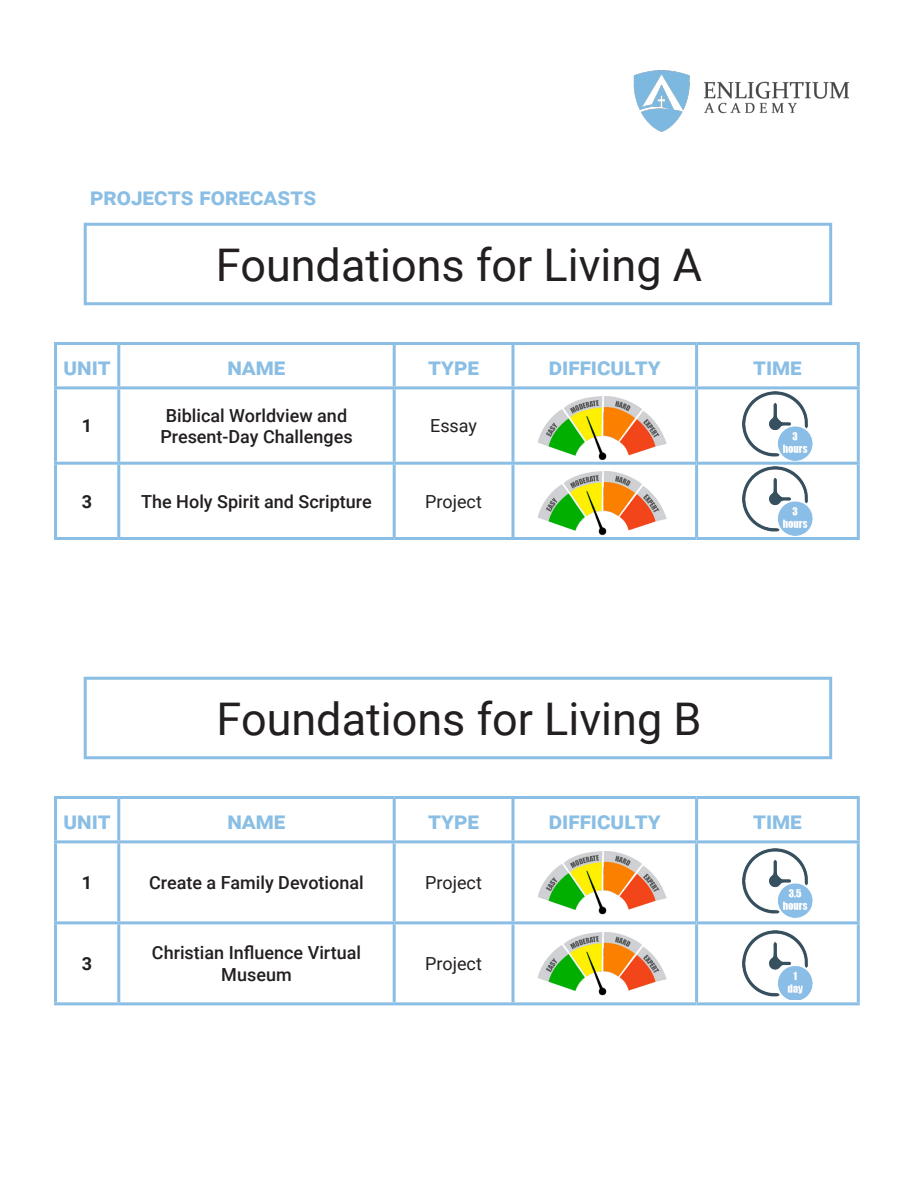
<style>
.page{position:relative;width:918px;height:1188px;background:#fff}
.page>*{position:absolute;margin:0;border:0;box-sizing:border-box;transform-origin:0 0}
.t1{font:45px "Roboto";color:#231f20}
.t2{font:700 24px "Roboto";color:#8abee4}
.t3{font:500 18px/21.6px "Roboto";color:#231f20;text-align:center}
.t4{font:18px "Roboto";color:#231f20}
.t5{font:700 18px "Roboto";color:#231f20}
</style>
<div class="page">
<img style="left:633px;top:70px;width:216px;height:62px">
<div style="left:84px;top:223px;width:748px;height:82px;border:3px solid #8abee4"></div>
<hr style="left:54px;top:342px;width:65px;height:3px;background:#8abee4">
<hr style="left:54px;top:345px;width:3px;height:41px;background:#8abee4">
<hr style="left:119px;top:342px;width:275px;height:3px;background:#8abee4">
<hr style="left:117px;top:345px;width:3px;height:41px;background:#8abee4">
<hr style="left:394px;top:342px;width:119px;height:3px;background:#8abee4">
<hr style="left:393px;top:345px;width:3px;height:41px;background:#8abee4">
<hr style="left:513px;top:342px;width:184px;height:3px;background:#8abee4">
<hr style="left:512px;top:345px;width:2px;height:41px;background:#8abee4">
<hr style="left:697px;top:342px;width:163px;height:3px;background:#8abee4">
<hr style="left:695px;top:345px;width:3px;height:41px;background:#8abee4">
<hr style="left:857px;top:345px;width:3px;height:41px;background:#8abee4">
<hr style="left:54px;top:386px;width:65px;height:3px;background:#8abee4">
<hr style="left:54px;top:389px;width:3px;height:73px;background:#8abee4">
<hr style="left:119px;top:386px;width:275px;height:3px;background:#8abee4">
<hr style="left:117px;top:389px;width:3px;height:73px;background:#8abee4">
<hr style="left:394px;top:386px;width:119px;height:3px;background:#8abee4">
<hr style="left:393px;top:389px;width:3px;height:73px;background:#8abee4">
<hr style="left:513px;top:386px;width:184px;height:3px;background:#8abee4">
<hr style="left:512px;top:389px;width:2px;height:73px;background:#8abee4">
<hr style="left:697px;top:386px;width:163px;height:3px;background:#8abee4">
<hr style="left:695px;top:389px;width:3px;height:73px;background:#8abee4">
<hr style="left:857px;top:389px;width:3px;height:73px;background:#8abee4">
<hr style="left:54px;top:462px;width:65px;height:3px;background:#8abee4">
<hr style="left:54px;top:465px;width:3px;height:72px;background:#8abee4">
<hr style="left:119px;top:462px;width:275px;height:3px;background:#8abee4">
<hr style="left:117px;top:465px;width:3px;height:72px;background:#8abee4">
<hr style="left:394px;top:462px;width:119px;height:3px;background:#8abee4">
<hr style="left:393px;top:465px;width:3px;height:72px;background:#8abee4">
<hr style="left:513px;top:462px;width:184px;height:3px;background:#8abee4">
<hr style="left:512px;top:465px;width:2px;height:72px;background:#8abee4">
<hr style="left:697px;top:462px;width:163px;height:3px;background:#8abee4">
<hr style="left:695px;top:465px;width:3px;height:72px;background:#8abee4">
<hr style="left:857px;top:465px;width:3px;height:72px;background:#8abee4">
<hr style="left:54px;top:537px;width:65px;height:3px;background:#8abee4">
<hr style="left:119px;top:537px;width:275px;height:3px;background:#8abee4">
<hr style="left:394px;top:537px;width:119px;height:3px;background:#8abee4">
<hr style="left:513px;top:537px;width:184px;height:3px;background:#8abee4">
<hr style="left:697px;top:537px;width:163px;height:3px;background:#8abee4">
<img style="left:743px;top:392px;width:70px;height:68px">
<img style="left:743px;top:466px;width:70px;height:70px">
<div style="left:84px;top:677px;width:748px;height:82px;border:3px solid #8abee4"></div>
<hr style="left:54px;top:796px;width:65px;height:3px;background:#8abee4">
<hr style="left:54px;top:799px;width:3px;height:41px;background:#8abee4">
<hr style="left:119px;top:796px;width:275px;height:3px;background:#8abee4">
<hr style="left:117px;top:799px;width:3px;height:41px;background:#8abee4">
<hr style="left:394px;top:796px;width:119px;height:3px;background:#8abee4">
<hr style="left:393px;top:799px;width:3px;height:41px;background:#8abee4">
<hr style="left:513px;top:796px;width:184px;height:3px;background:#8abee4">
<hr style="left:512px;top:799px;width:2px;height:41px;background:#8abee4">
<hr style="left:697px;top:796px;width:163px;height:3px;background:#8abee4">
<hr style="left:695px;top:799px;width:3px;height:41px;background:#8abee4">
<hr style="left:857px;top:799px;width:3px;height:41px;background:#8abee4">
<hr style="left:54px;top:840px;width:65px;height:3px;background:#8abee4">
<hr style="left:54px;top:843px;width:3px;height:78px;background:#8abee4">
<hr style="left:119px;top:840px;width:275px;height:3px;background:#8abee4">
<hr style="left:117px;top:843px;width:3px;height:78px;background:#8abee4">
<hr style="left:394px;top:840px;width:119px;height:3px;background:#8abee4">
<hr style="left:393px;top:843px;width:3px;height:78px;background:#8abee4">
<hr style="left:513px;top:840px;width:184px;height:3px;background:#8abee4">
<hr style="left:512px;top:843px;width:2px;height:78px;background:#8abee4">
<hr style="left:697px;top:840px;width:163px;height:3px;background:#8abee4">
<hr style="left:695px;top:843px;width:3px;height:78px;background:#8abee4">
<hr style="left:857px;top:843px;width:3px;height:78px;background:#8abee4">
<hr style="left:54px;top:921px;width:65px;height:3px;background:#8abee4">
<hr style="left:54px;top:924px;width:3px;height:78px;background:#8abee4">
<hr style="left:119px;top:921px;width:275px;height:3px;background:#8abee4">
<hr style="left:117px;top:924px;width:3px;height:78px;background:#8abee4">
<hr style="left:394px;top:921px;width:119px;height:3px;background:#8abee4">
<hr style="left:393px;top:924px;width:3px;height:78px;background:#8abee4">
<hr style="left:513px;top:921px;width:184px;height:3px;background:#8abee4">
<hr style="left:512px;top:924px;width:2px;height:78px;background:#8abee4">
<hr style="left:697px;top:921px;width:163px;height:3px;background:#8abee4">
<hr style="left:695px;top:924px;width:3px;height:78px;background:#8abee4">
<hr style="left:857px;top:924px;width:3px;height:78px;background:#8abee4">
<hr style="left:54px;top:1002px;width:65px;height:3px;background:#8abee4">
<hr style="left:119px;top:1002px;width:275px;height:3px;background:#8abee4">
<hr style="left:394px;top:1002px;width:119px;height:3px;background:#8abee4">
<hr style="left:513px;top:1002px;width:184px;height:3px;background:#8abee4">
<hr style="left:697px;top:1002px;width:163px;height:3px;background:#8abee4">
<img style="left:538px;top:474px;width:129px;height:62px">
<img style="left:537px;top:396px;width:136px;height:78px">
<img style="left:537px;top:851px;width:136px;height:155px">
<img style="left:743px;top:848px;width:70px;height:69px">
<img style="left:743px;top:931px;width:70px;height:69px">
<p class="t2" style="left:90px;top:179px;width:228px">projects forecasts</p>
<p class="t1" style="left:216px;top:233px;width:488px">Foundations for Living A</p>
<p class="t2" style="left:63px;top:349px;width:49px">unit</p>
<p class="t2" style="left:227px;top:349px;width:60px">name</p>
<p class="t2" style="left:428px;top:349px;width:52px">type</p>
<p class="t2" style="left:549px;top:349px;width:113px">difficulty</p>
<p class="t2" style="left:753px;top:349px;width:50px">time</p>
<p class="t5" style="left:82px;top:413px;width:12px">1</p>
<p class="t3" style="left:166px;top:404px;width:183px">Biblical Worldview and</p>
<p class="t3" style="left:160px;top:425px;width:194px">Present-Day Challenges</p>
<p class="t4" style="left:430px;top:413px;width:48px">Essay</p>
<p class="t5" style="left:82px;top:489px;width:12px">3</p>
<p class="t3" style="left:141px;top:490px;width:232px">The Holy Spirit and Scripture</p>
<p class="t4" style="left:425px;top:489px;width:58px">Project</p>
<p class="t1" style="left:217px;top:687px;width:486px">Foundations for Living B</p>
<p class="t2" style="left:63px;top:803px;width:49px">unit</p>
<p class="t2" style="left:227px;top:803px;width:60px">name</p>
<p class="t2" style="left:428px;top:803px;width:52px">type</p>
<p class="t2" style="left:549px;top:803px;width:113px">difficulty</p>
<p class="t2" style="left:753px;top:803px;width:50px">time</p>
<p class="t5" style="left:82px;top:870px;width:12px">1</p>
<p class="t3" style="left:149px;top:871px;width:216px">Create a Family Devotional</p>
<p class="t4" style="left:425px;top:870px;width:58px">Project</p>
<p class="t5" style="left:82px;top:951px;width:12px">3</p>
<p class="t3" style="left:152px;top:941px;width:211px">Christian Influence Virtual<br>Museum</p>
<p class="t4" style="left:425px;top:951px;width:58px">Project</p>
</div>
